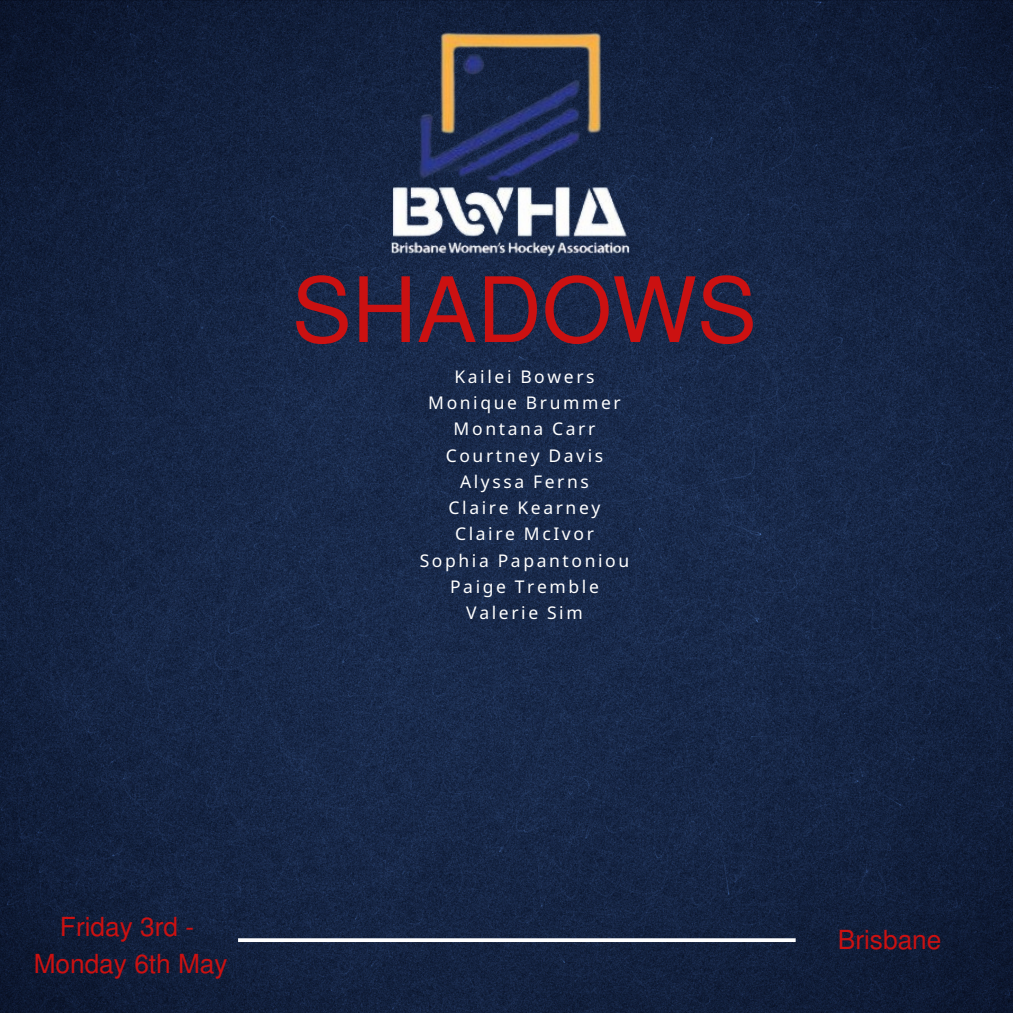
<style>
.page{position:relative;width:1013px;height:1013px;background:#fff}
.page>*{position:absolute;margin:0;border:0;box-sizing:border-box;transform-origin:0 0}
.t1{font:90px "Shado";color:#cb1111}
.t2{font:26.25px/36.5px "Shado";color:#cb1111;text-align:center}
.t3{font:17.5px "Noto Sans";letter-spacing:.15em;color:#fff}
</style>
<div class="page">
<img style="left:0;top:0;width:1012px;height:1012px">
<svg style="left:238px;top:938px;width:557px;height:4px"></svg>
<img style="left:285px;top:0;width:478px;height:289px">
<p class="t1" style="left:292px;top:258px;width:466px">SHADOWS</p>
<p class="t3" style="left:454px;top:364px;width:142px">Kailei Bowers</p>
<p class="t3" style="left:428px;top:390px;width:194px">Monique Brummer</p>
<p class="t3" style="left:453px;top:416px;width:143px">Montana Carr</p>
<p class="t3" style="left:446px;top:443px;width:159px">Courtney Davis</p>
<p class="t3" style="left:460px;top:469px;width:130px">Alyssa Ferns</p>
<p class="t3" style="left:448px;top:495px;width:153px">Claire Kearney</p>
<p class="t3" style="left:455px;top:521px;width:140px">Claire McIvor</p>
<p class="t3" style="left:420px;top:548px;width:211px">Sophia Papantoniou</p>
<p class="t3" style="left:450px;top:574px;width:150px">Paige Tremble</p>
<p class="t3" style="left:466px;top:600px;width:118px">Valerie Sim</p>
<h2 class="t2" style="left:34px;top:909px;width:195px">Friday 3rd -<br>Monday 6th May</h2>
<h2 class="t2" style="left:838px;top:921px;width:105px">Brisbane</h2>
</div>
